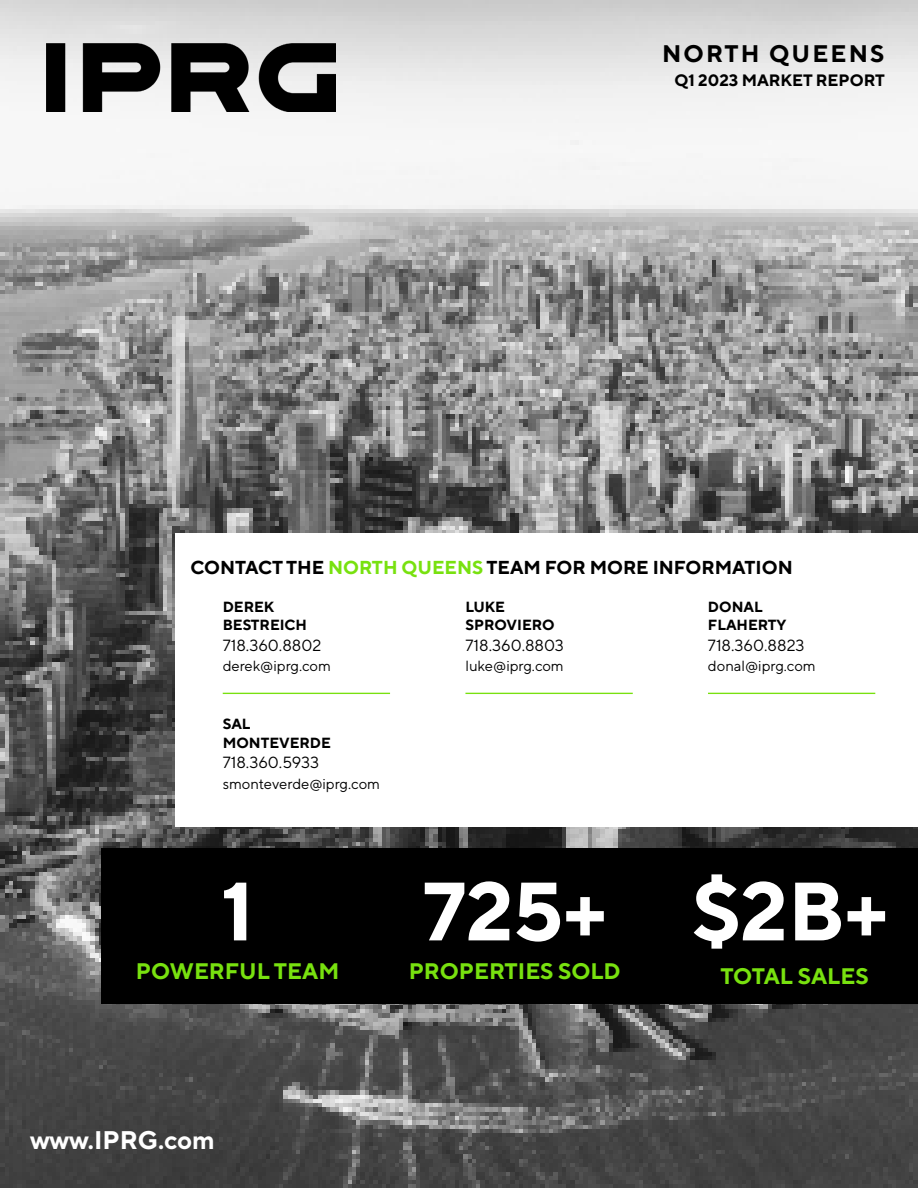
<style>
.page{position:relative;width:918px;height:1188px;background:#fff}
.page>*{position:absolute;margin:0;border:0;box-sizing:border-box;transform-origin:0 0}
.t1{font:700 82.5px "TT Norms Pro";color:#fff}
.t2{font:700 25.5px "TT Norms Pro";color:#fff}
.t3{font:700 24px "TT Norms Pro";letter-spacing:.09em;color:#000}
.t4{font:700 22.5px "TT Norms Pro";color:#78e10f}
.t5{font:700 18.75px "TT Norms Pro";color:#000}
.t6{font:700 16.5px "TT Norms Pro";color:#000}
.t7{font:16.2px "TT Norms Pro";color:#000}
.t8{font:14.7px "TT Norms Pro";color:#000}
.t9{font:700 14.7px "TT Norms Pro";color:#000}
.s1{color:#78e10f}
</style>
<div class="page">
<img style="left:0;top:0;width:918px;height:1188px">
<div style="left:101px;top:849px;width:277px;height:155px;background:#000"></div>
<div style="left:652px;top:849px;width:266px;height:155px;background:#000"></div>
<div style="left:376px;top:849px;width:277px;height:155px;background:#000"></div>
<div style="left:176px;top:534px;width:742px;height:293px;background:#fff"></div>
<img style="left:46px;top:43px;width:289px;height:69px">
<hr style="left:223px;top:693px;width:167px;height:1px;background:#78e10f">
<hr style="left:465px;top:693px;width:168px;height:1px;background:#78e10f">
<hr style="left:708px;top:693px;width:167px;height:1px;background:#78e10f">
<p class="t3" style="left:662px;top:38px;width:224px">NORTH QUEENS</p>
<p class="t6" style="left:674px;top:70px;width:212px">Q1 2023 MARKET REPORT</p>
<p class="t5" style="left:190px;top:555px;width:604px">CONTACT THE <span class="s1">NORTH QUEENS</span> TEAM FOR MORE INFORMATION</p>
<p class="t9" style="left:223px;top:597px;width:53px">DEREK</p>
<p class="t9" style="left:223px;top:615px;width:86px">BESTREICH</p>
<p class="t7" style="left:223px;top:635px;width:100px">718.360.8802</p>
<p class="t8" style="left:223px;top:657px;width:110px">derek@iprg.com</p>
<p class="t9" style="left:223px;top:714px;width:29px">SAL</p>
<p class="t9" style="left:223px;top:733px;width:110px">MONTEVERDE</p>
<p class="t7" style="left:223px;top:752px;width:98px">718.360.5933</p>
<p class="t8" style="left:223px;top:774px;width:159px">smonteverde@iprg.com</p>
<p class="t9" style="left:465px;top:597px;width:41px">LUKE</p>
<p class="t9" style="left:465px;top:615px;width:91px">SPROVIERO</p>
<p class="t7" style="left:465px;top:635px;width:100px">718.360.8803</p>
<p class="t8" style="left:465px;top:657px;width:100px">luke@iprg.com</p>
<p class="t9" style="left:708px;top:597px;width:56px">DONAL</p>
<p class="t9" style="left:708px;top:615px;width:80px">FLAHERTY</p>
<p class="t7" style="left:708px;top:635px;width:98px">718.360.8823</p>
<p class="t8" style="left:708px;top:657px;width:109px">donal@iprg.com</p>
<p class="t1" style="left:423px;top:857px;width:185px">725+</p>
<p class="t1" style="left:692px;top:857px;width:197px">$2B+</p>
<p class="t1" style="left:222px;top:857px;width:34px">1</p>
<p class="t4" style="left:136px;top:956px;width:205px">POWERFUL TEAM</p>
<p class="t4" style="left:409px;top:956px;width:214px">PROPERTIES SOLD</p>
<p class="t4" style="left:720px;top:961px;width:150px">TOTAL SALES</p>
<p class="t2" style="left:30px;top:1123px;width:186px">www.IPRG.com</p>
</div>
